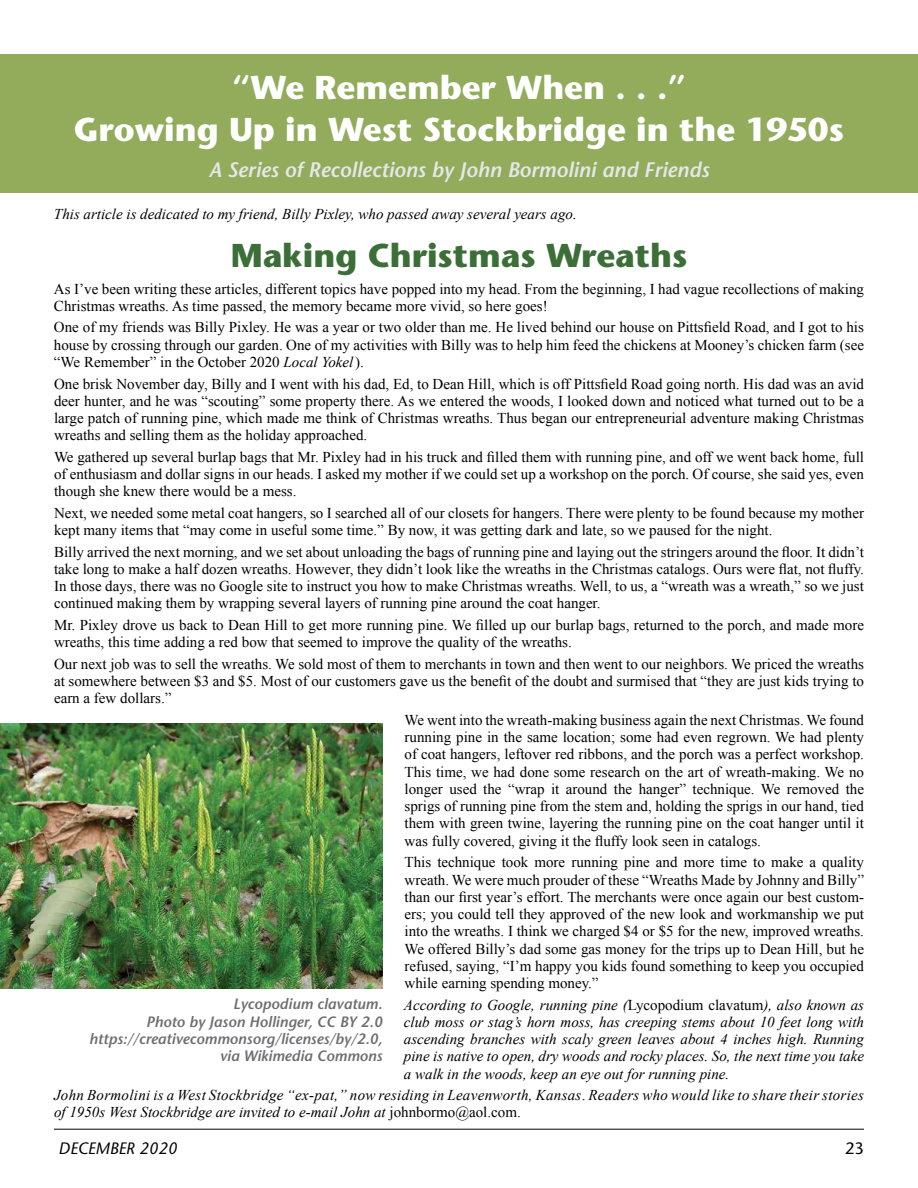
<style>
.page{position:relative;width:918px;height:1188px;background:#fff}
.page>*{position:absolute;margin:0;border:0;box-sizing:border-box;transform-origin:0 0}
.t1{font:700 33px/42px "Stone Sans";color:#fff;text-align:center}
.t2{font:700 33px "Stone Sans";color:#3c6f38}
.t3{font:italic 600 21px "Stone Sans";color:#e6e7e8}
.t4{font:italic 16.5px "Stone Sans";color:#000}
.t5{font:16.5px "Stone Sans";color:#000}
.t6{font:15px/17.2px "Times New Roman";color:#000;text-align:justify}
.t7{font:italic 15px/17.2px "Times New Roman";color:#000;text-align:justify}
.t8{font:italic 15px/17.2px "Times New Roman";letter-spacing:.02em;color:#000}
.t9{font:italic 600 15px/17.2px "Stone Sans";color:#6d6e71;text-align:right}
.s1{font-style:italic}
.s2{font-style:normal}
</style>
<div class="page">
<hr style="left:54px;top:1129px;width:810px;height:1px;background:#000">
<div style="left:0;top:54px;width:918px;height:138px;background:#92ac5c"></div>
<img style="left:0;top:724px;width:383px;height:264px">
<h1 class="t1" style="left:74px;top:66px;width:772px">“We Remember When . . .”<br>Growing Up in West Stockbridge in the 1950s</h1>
<h2 class="t3" style="left:209px;top:157px;width:502px">A Series of Recollections by John Bormolini and Friends</h2>
<p class="t7" style="left:54px;top:205px;width:524px">This article is dedicated to my friend, Billy Pixley, who passed away several years ago.</p>
<h1 class="t2" style="left:231px;top:235px;width:458px">Making Christmas Wreaths</h1>
<p class="t6" style="left:54px;top:280px;width:812px">As I’ve been writing these articles, different topics have popped into my head. From the beginning, I had vague recollections of making<br>Christmas wreaths. As time passed, the memory became more vivid, so here goes!</p>
<p class="t6" style="left:54px;top:319px;width:812px">One of my friends was Billy Pixley. He was a year or two older than me. He lived behind our house on Pittsfield Road, and I got to his house by crossing through our garden. One of my activities with Billy was to help him feed the chickens at Mooney’s chicken farm (see “We Remember” in the October 2020 <span class="s1">Local Yokel</span>).</p>
<p class="t6" style="left:54px;top:375px;width:812px">One brisk November day, Billy and I went with his dad, Ed, to Dean Hill, which is off Pittsfield Road going north. His dad was an avid deer hunter, and he was “scouting” some property there. As we entered the woods, I looked down and noticed what turned out to be a large patch of running pine, which made me think of Christmas wreaths. Thus began our entrepreneurial adventure making Christmas wreaths and selling them as the holiday approached.</p>
<p class="t6" style="left:54px;top:448px;width:812px">We gathered up several burlap bags that Mr. Pixley had in his truck and filled them with running pine, and off we went back home, full of enthusiasm and dollar signs in our heads. I asked my mother if we could set up a workshop on the porch. Of course, she said yes, even though she knew there would be a mess.</p>
<p class="t6" style="left:54px;top:504px;width:812px">Next, we needed some metal coat hangers, so I searched all of our closets for hangers. There were plenty to be found because my mother kept many items that “may come in useful some time.” By now, it was getting dark and late, so we paused for the night.</p>
<p class="t6" style="left:54px;top:543px;width:812px">Billy arrived the next morning, and we set about unloading the bags of running pine and laying out the stringers around the floor. It didn’t take long to make a half dozen wreaths. However, they didn’t look like the wreaths in the Christmas catalogs. Ours were flat, not fluffy.<br>In those days, there was no Google site to instruct you how to make Christmas wreaths. Well, to us, a “wreath was a wreath,” so we just continued making them by wrapping several layers of running pine around the coat hanger.</p>
<p class="t6" style="left:54px;top:616px;width:812px">Mr. Pixley drove us back to Dean Hill to get more running pine. We filled up our burlap bags, returned to the porch, and made more wreaths, this time adding a red bow that seemed to improve the quality of the wreaths.</p>
<p class="t6" style="left:54px;top:655px;width:812px">Our next job was to sell the wreaths. We sold most of them to merchants in town and then went to our neighbors. We priced the wreaths at somewhere between $3 and $5. Most of our customers gave us the benefit of the doubt and surmised that “they are just kids trying to earn a few dollars.”</p>
<p class="t6" style="left:405px;top:711px;width:461px">We went into the wreath-making business again the next Christmas. We found running pine in the same location; some had even regrown. We had plenty of coat hangers, leftover red ribbons, and the porch was a perfect workshop.<br>This time, we had done some research on the art of wreath-making. We no longer used the “wrap it around the hanger” technique. We removed the sprigs of running pine from the stem and, holding the sprigs in our hand, tied them with green twine, layering the running pine on the coat hanger until it was fully covered, giving it the fluffy look seen in catalogs.</p>
<p class="t6" style="left:405px;top:853px;width:461px">This technique took more running pine and more time to make a quality wreath. We were much prouder of these “Wreaths Made by Johnny and Billy” than our first year’s effort. The merchants were once again our best custom&shy;ers; you could tell they approved of the new look and workmanship we put into the wreaths. I think we charged $4 or $5 for the new, improved wreaths.<br>We offered Billy’s dad some gas money for the trips up to Dean Hill, but he refused, saying, “I’m happy you kids found something to keep you occupied while earning spending money.”</p>
<p class="t7" style="left:404px;top:996px;width:462px">According to Google, running pine (<span class="s2">Lycopodium clavatum</span>), also known as club moss or stag’s horn moss, has creeping stems about 10 feet long with ascending branches with scaly green leaves about 4 inches high. Running pine is native to open, dry woods and rocky places. So, the next time you take a walk in the woods, keep an eye out for running pine.</p>
<p class="t8" style="left:54px;top:1086px;width:812px">John Bormolini is a West Stockbridge “ex-pat,” now residing in Leavenworth, Kansas<span class="s2">.</span> Readers who would like to share their stories of 1950s West Stockbridge are invited to e-mail John at <span class="s2">johnbormo@aol.com.</span></p>
<p class="t9" style="left:89px;top:995px;width:295px">Lycopodium clavatum.<br>Photo by Jason Hollinger, CC BY 2.0 https://creativecommonsorg/licenses/by/2.0, via Wikimedia Commons</p>
<p class="t4" style="left:59px;top:1138px;width:120px">DECEMBER 2020</p>
<p class="t5" style="left:845px;top:1138px;width:20px">23</p>
</div>
